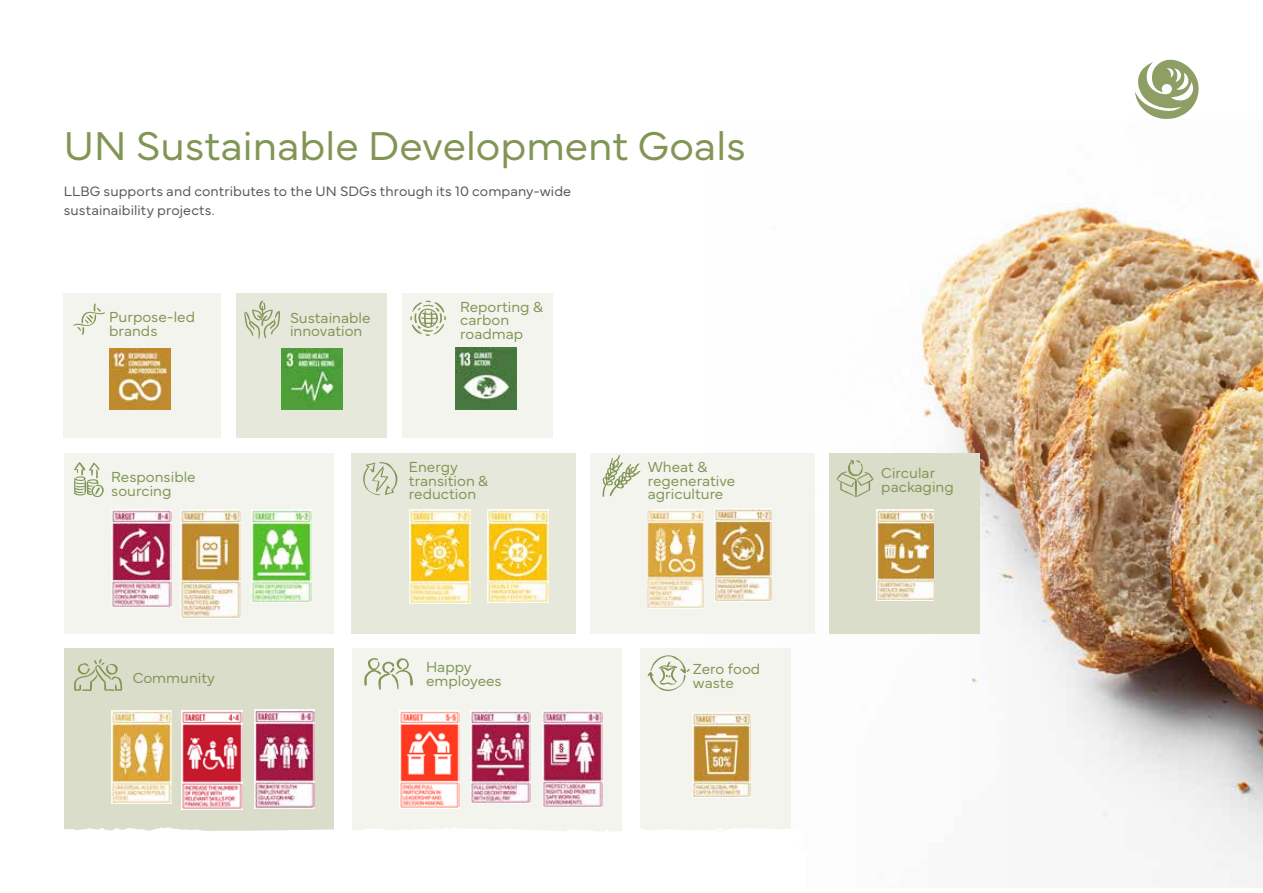
<style>
.page{position:relative;width:1263px;height:893px;background:#fff}
.page>*{position:absolute;margin:0;border:0;box-sizing:border-box;transform-origin:0 0}
.t1{font:300 42px "Mundial";color:#819655}
.t2{font:300 15.15px/13.5px "Mundial";color:#819655}
.t3{font:300 14.25px/18.8px "Mundial";letter-spacing:.005em;color:#575756}
</style>
<div class="page">
<svg style="left:1135px;top:60px;width:63px;height:59px"></svg>
<img style="left:707px;top:203px;width:556px;height:685px">
<div style="left:64px;top:293px;width:157px;height:145px;background:#f3f4ee"></div>
<svg style="left:73px;top:304px;width:32px;height:31px"></svg>
<img style="left:109px;top:348px;width:61px;height:61px">
<div style="left:64px;top:453px;width:269px;height:180px;background:#f3f4ee"></div>
<div style="left:64px;top:648px;width:269px;height:198px;background:#daddca"></div>
<div style="left:353px;top:648px;width:269px;height:198px;background:#f3f4ee"></div>
<div style="left:351px;top:453px;width:224px;height:180px;background:#e6e8dc"></div>
<div style="left:590px;top:453px;width:224px;height:180px;background:#f3f4ee"></div>
<div style="left:236px;top:293px;width:151px;height:145px;background:#e6e8dc"></div>
<div style="left:402px;top:293px;width:151px;height:145px;background:#f3f4ee"></div>
<div style="left:829px;top:453px;width:150px;height:180px;background:#daddca"></div>
<div style="left:640px;top:648px;width:151px;height:198px;background:#f3f4ee"></div>
<svg style="left:74px;top:462px;width:30px;height:35px"></svg>
<img style="left:111px;top:509px;width:60px;height:99px">
<img style="left:180px;top:509px;width:60px;height:109px">
<img style="left:251px;top:509px;width:60px;height:93px">
<svg style="left:244px;top:301px;width:36px;height:38px"></svg>
<img style="left:281px;top:348px;width:61px;height:61px">
<svg style="left:410px;top:301px;width:36px;height:35px"></svg>
<img style="left:455px;top:348px;width:62px;height:61px">
<svg style="left:363px;top:462px;width:34px;height:33px"></svg>
<img style="left:410px;top:509px;width:60px;height:94px">
<img style="left:487px;top:509px;width:61px;height:94px">
<svg style="left:602px;top:455px;width:38px;height:42px"></svg>
<img style="left:648px;top:509px;width:56px;height:99px">
<img style="left:714px;top:509px;width:57px;height:93px">
<svg style="left:647px;top:655px;width:43px;height:36px"></svg>
<img style="left:877px;top:509px;width:56px;height:91px">
<svg style="left:836px;top:460px;width:37px;height:37px"></svg>
<img style="left:692px;top:712px;width:59px;height:85px">
<svg style="left:74px;top:659px;width:48px;height:32px"></svg>
<img style="left:111px;top:711px;width:60px;height:93px">
<img style="left:255px;top:709px;width:60px;height:99px">
<img style="left:182px;top:711px;width:60px;height:98px">
<svg style="left:364px;top:658px;width:49px;height:32px"></svg>
<img style="left:399px;top:710px;width:61px;height:99px">
<img style="left:470px;top:710px;width:61px;height:93px">
<img style="left:543px;top:711px;width:59px;height:96px">
<svg style="left:64px;top:826px;width:745px;height:62px"></svg>
<h1 class="t1" style="left:64px;top:113px;width:684px">UN Sustainable Development Goals</h1>
<p class="t3" style="left:64px;top:180px;width:509px">LLBG supports and contributes to the UN SDGs through its 10 company-wide sustainaibility projects.</p>
<p class="t2" style="left:109px;top:308px;width:87px;line-height:14.1px">Purpose-led brands</p>
<p class="t2" style="left:111px;top:469px;width:86px">Responsible sourcing</p>
<p class="t2" style="left:290px;top:310px;width:82px">Sustainable innovation</p>
<p class="t2" style="left:460px;top:298px;width:84px">Reporting &amp; carbon roadmap</p>
<p class="t2" style="left:409px;top:459px;width:81px">Energy transition &amp; reduction</p>
<p class="t2" style="left:648px;top:459px;width:89px">Wheat &amp; regenerative agriculture</p>
<p class="t2" style="left:881px;top:465px;width:74px">Circular packaging</p>
<p class="t2" style="left:426px;top:659px;width:77px">Happy employees</p>
<p class="t2" style="left:693px;top:661px;width:69px">Zero food</p>
<p class="t2" style="left:133px;top:669px;width:84px">Community</p>
<p class="t2" style="left:693px;top:674px;width:42px">waste</p>
</div>
